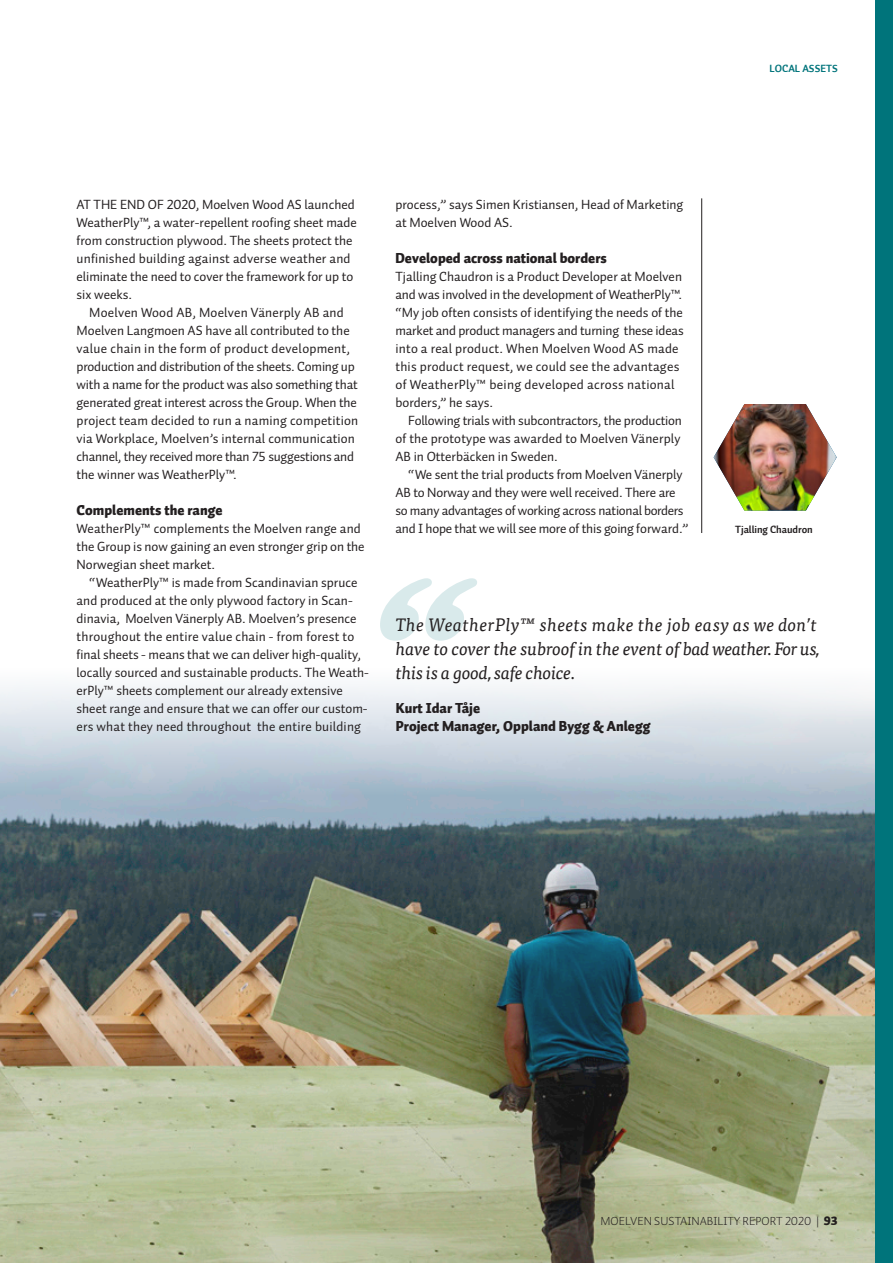
<style>
.page{position:relative;width:893px;height:1263px;background:#fff}
.page>*{position:absolute;margin:0;border:0;box-sizing:border-box;transform-origin:0 0}
.t1{font:272.7px "Kestrel Script";color:#00747b}
.Brødtekst{font:italic 18px/24px "Tisa OT";letter-spacing:-.005em;color:#231f20}
.Mellomtittel{font:14.25px "Auto 1 Black LF";color:#231f20}
.Brødtekst-2{font:14.25px/18px "Auto 1 Black LF";color:#231f20}
.Brødtekst-3{font:13.5px/18px "Auto 1 TF Regular";color:#231f20}
.Brødtekst-4{font:13.5px/18px "Auto 1 TF Regular";letter-spacing:-.02em;color:#231f20}
.t2{font:12px "Auto 1 LF Light";color:#231f20}
.Bildetxt{font:10.5px "Auto 1 Bold LF";letter-spacing:-.005em;color:#231f20}
.t3{font:10.5px "Auto 1 Bold LF";color:#00747b}
.s1{font-family:"Auto 1 Black LF"}
</style>
<div class="page">
<img style="left:0;top:668px;width:876px;height:595px">
<img style="left:714px;top:404px;width:123px;height:107px">
<div style="left:876px;top:0;width:17px;height:1263px;background:#00747b"></div>
<hr style="left:701px;top:198px;width:1px;height:335px;background:#231f20">
<p class="t3" style="left:769px;top:61px;width:70px">LOCAL ASSETS</p>
<p class="Brødtekst-3" style="left:77px;top:195px;width:282px">AT THE END OF 2020, Moelven Wood AS launched WeatherPly™, a water-repellent roofing sheet made from construction plywood. The sheets protect the unfinished building against adverse weather and eliminate the need to cover the framework for up to six weeks.</p>
<p class="Brødtekst-3" style="left:77px;top:303px;width:283px;text-indent:13px">Moelven Wood AB, Moelven Vänerply AB and Moelven Langmoen AS have all contributed to the value chain in the form of product development, production and distribution of the sheets. Coming up with a name for the product was also something that generated great interest across the Group. When the project team decided to run a naming competition via Workplace, Moelven’s internal communication channel, they received more than 75 suggestions and the winner was WeatherPly™.</p>
<p class="Mellomtittel" style="left:77px;top:500px;width:148px">Complements the range</p>
<p class="Brødtekst-3" style="left:77px;top:519px;width:290px">WeatherPly™ complements the Moelven range and the Group is now gaining an even stronger grip on the<br>Norwegian sheet market.</p>
<p class="Brødtekst-3" style="left:77px;top:573px;width:294px;text-indent:13px">“WeatherPly™ is made from Scandinavian spruce and produced at the only plywood factory in Scan&shy;dinavia, Moelven Vänerply AB. Moelven’s presence throughout the entire value chain - from forest to final sheets - means that we can deliver high-quality, locally sourced and sustainable products. The Weath&shy;erPly™ sheets complement our already extensive sheet range and ensure that we can offer our custom&shy;ers what they need throughout the entire building</p>
<p class="Brødtekst-3" style="left:395px;top:195px;width:289px">process,” says Simen Kristiansen, Head of Marketing at Moelven Wood AS.</p>
<p class="Mellomtittel" style="left:395px;top:248px;width:213px">Developed across national borders</p>
<p class="Brødtekst-3" style="left:395px;top:267px;width:288px">Tjalling Chaudron is a Product Developer at Moelven and was involved in the development of WeatherPly™.</p>
<p class="Brødtekst-3" style="left:395px;top:303px;width:290px">“My job often consists of identifying the needs of the market and product managers and turning these ideas into a real product. When Moelven Wood AS made this product request, we could see the advantages of WeatherPly™ being developed across national borders,” he says.</p>
<p class="Brødtekst-3" style="left:395px;top:411px;width:288px;text-align:justify;text-indent:13px">Following trials with subcontractors, the production of the prototype was awarded to Moelven Vänerply AB in Otterbäcken in Sweden.</p>
<p class="Brødtekst-3" style="left:395px;top:465px;width:289px;text-indent:13px">“We sent the trial products from Moelven Vänerply<br>AB to Norway and they were well received. There are</p>
<p class="Brødtekst-4" style="left:395px;top:501px;width:294px">so many advantages of working across national borders and I hope that we will see more of this going forward.”</p>
<p class="Bildetxt" style="left:735px;top:523px;width:79px">Tjalling Chaudron</p>
<h1 class="t1" style="left:342px;top:522px;width:99px">“</h1>
<p class="Brødtekst" style="left:396px;top:613px;width:425px">The WeatherPly™ sheets make the job easy as we don’t have to cover the subroof in the event of bad weather. For us, this is a good, safe choice.</p>
<p class="Brødtekst-2" style="left:396px;top:700px;width:256px">Kurt Idar Tåje<br>Project Manager, Oppland Bygg &amp; Anlegg</p>
<p class="t2" style="left:601px;top:1213px;width:239px">MOELVEN SUSTAINABILITY REPORT 2020 | <span class="s1">93</span></p>
</div>
